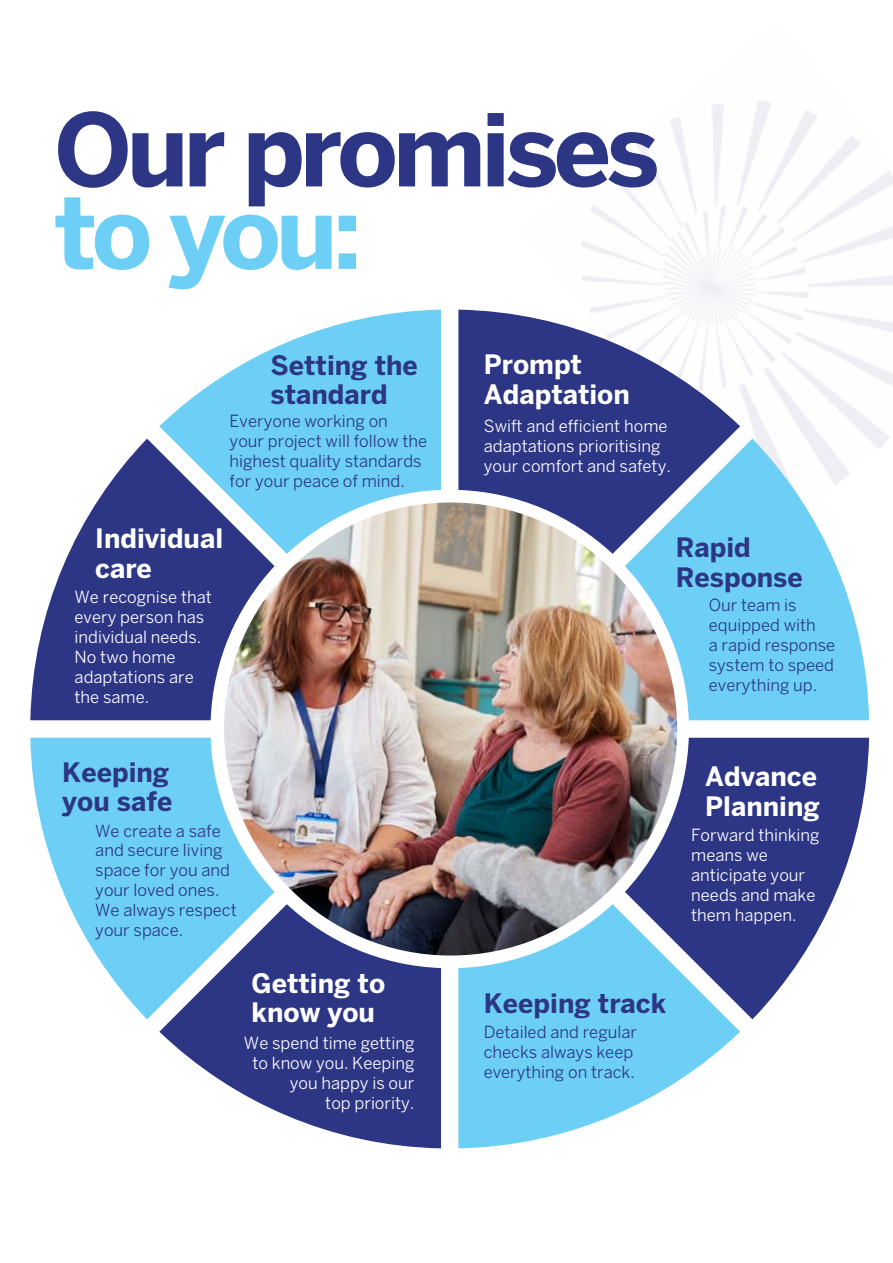
<style>
.page{position:relative;width:893px;height:1263px;background:#fff}
.page>*{position:absolute;margin:0;border:0;box-sizing:border-box;transform-origin:0 0}
.t1{font:700 99.75px "Benton Sans";letter-spacing:-.05em;color:#2c3685}
.t2{font:700 99.75px "Benton Sans";color:#6dcff6}
.t3{font:700 26.55px/29.8px "Benton Sans";color:#fff}
.t4{font:700 26.55px/29.8px "Benton Sans";color:#2c3685}
.t5{font:16.65px/20px "Benton Sans";color:#2c3685}
.t6{font:16.65px/20px "Benton Sans";color:#fff}
</style>
<div class="page">
<svg style="left:625px;top:738px;width:244px;height:281px;fill:#2c3685"></svg>
<svg style="left:458px;top:904px;width:282px;height:244px;fill:#6dcff6"></svg>
<svg style="left:159px;top:904px;width:282px;height:244px;fill:#2c3685"></svg>
<svg style="left:30px;top:738px;width:245px;height:281px;fill:#6dcff6"></svg>
<svg style="left:30px;top:439px;width:245px;height:281px;fill:#2c3685"></svg>
<svg style="left:159px;top:310px;width:282px;height:244px;fill:#6dcff6"></svg>
<svg style="left:458px;top:310px;width:282px;height:244px;fill:#2c3685"></svg>
<svg style="left:625px;top:439px;width:244px;height:281px;fill:#6dcff6"></svg>
<img style="left:224px;top:502px;width:453px;height:453px;border-radius:227px">
<h1 class="t1" style="left:54px;top:91px;width:607px">Our promises</h1>
<h1 class="t2" style="left:54px;top:173px;width:310px">to you:</h1>
<h2 class="t4" style="left:271px;top:350px;width:149px">Setting the standard</h2>
<p class="t5" style="left:230px;top:411px;width:199px">Everyone working on<br>your project will follow the highest quality standards for your peace of mind.</p>
<h2 class="t3" style="left:95px;top:523px;width:129px">Individual care</h2>
<p class="t6" style="left:75px;top:587px;width:139px">We recognise that every person has individual needs.<br>No two home adaptations are the same.</p>
<h2 class="t4" style="left:62px;top:756px;width:112px">Keeping you safe</h2>
<p class="t5" style="left:95px;top:820px;width:143px">We create a safe and secure living space for you and your loved ones.<br>We always respect your space.</p>
<h2 class="t3" style="left:252px;top:967px;width:135px">Getting to know you</h2>
<p class="t6" style="left:244px;top:1032px;width:172px;text-align:right">We spend time getting to know you. Keeping you happy is our<br>top priority.</p>
<h2 class="t3" style="left:484px;top:349px;width:147px">Prompt<br>Adaptation</h2>
<p class="t6" style="left:484px;top:416px;width:189px">Swift and efficient home adaptations prioritising your comfort and safety.</p>
<h2 class="t4" style="left:676px;top:532px;width:129px">Rapid<br>Response</h2>
<p class="t5" style="left:709px;top:595px;width:128px">Our team is equipped with<br>a rapid response system to speed everything up.</p>
<h2 class="t3" style="left:705px;top:761px;width:116px">Advance<br>Planning</h2>
<p class="t6" style="left:691px;top:825px;width:130px">Forward thinking means we anticipate your needs and make them happen.</p>
<h2 class="t4" style="left:484px;top:988px;width:184px">Keeping track</h2>
<p class="t5" style="left:484px;top:1022px;width:155px">Detailed and regular checks always keep everything on track.</p>
</div>
